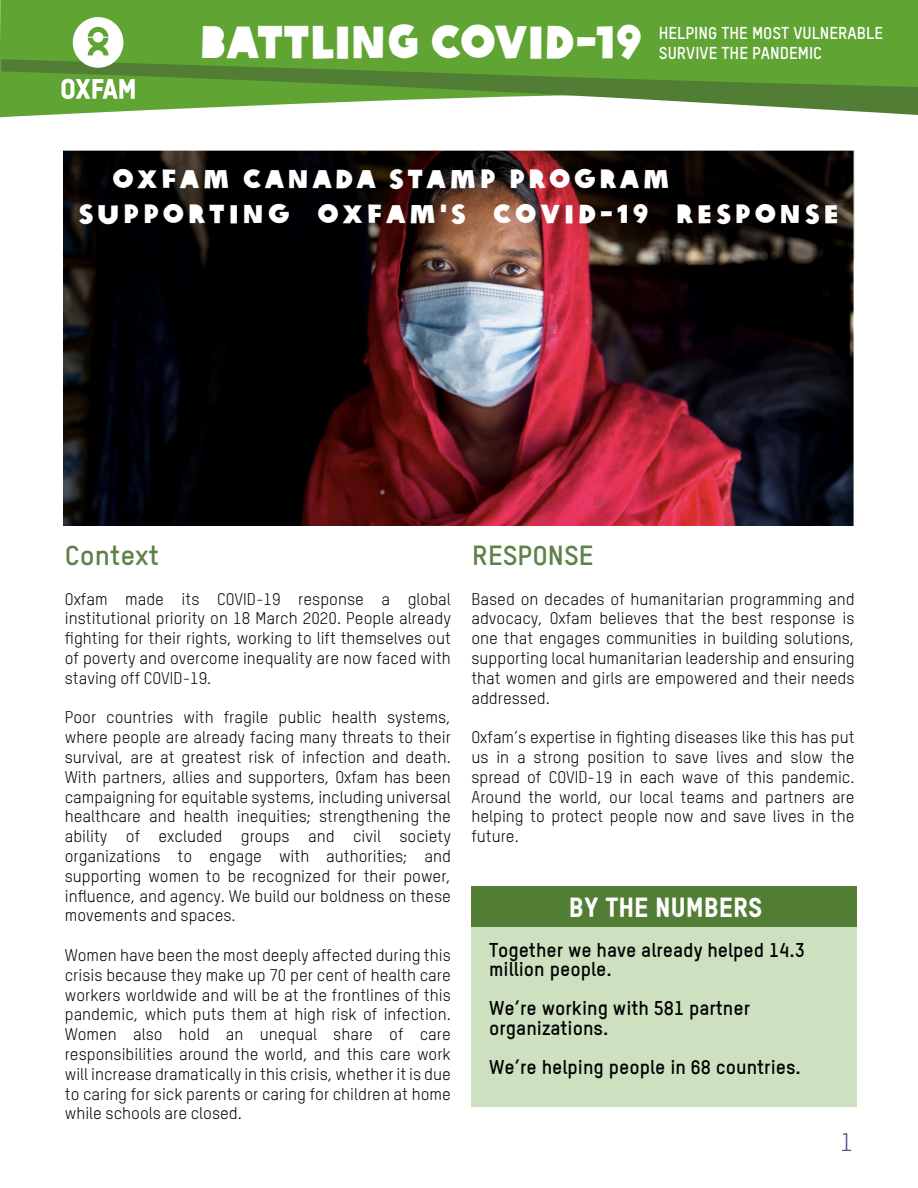
<style>
.page{position:relative;width:918px;height:1188px;background:#fff}
.page>*{position:absolute;margin:0;border:0;box-sizing:border-box;transform-origin:0 0}
.t1{font:44.85px "Oxfam Headline";color:#fff}
.t2{font:700 27px "Oxfam TSTARPRO";color:#5d8146;scale:1.05 1}
.t3{font:27px "Oxfam TSTARPRO Headline";color:#fff}
.t4{font:25.5px/35.4px "Oxfam Global Headline";letter-spacing:.145em;color:#fff;scale:1.05 1}
.t5{font:25.2px "Oxfam TSTARPRO";color:#5c498c}
.t6{font:700 19.5px/19.5px "Oxfam TSTARPRO";color:#000}
.t7{font:700 16.8px "Oxfam TSTARPRO";color:#fff}
.t8{font:16.5px/19.8px "Oxfam TSTARPRO";color:#000;text-align:justify}
</style>
<div class="page">
<div style="left:471px;top:921px;width:386px;height:186px;background:#cde1c0"></div>
<div style="left:0;top:0;width:918px;height:117px;background:#60a434"></div>
<svg style="left:1px;top:57px;width:917px;height:58px;fill:#60a434"></svg>
<svg style="left:73px;top:17px;width:50px;height:51px"></svg>
<svg style="left:61px;top:79px;width:74px;height:20px"></svg>
<img style="left:63px;top:151px;width:792px;height:374px">
<div style="left:471px;top:886px;width:386px;height:41px;background:#517d35"></div>
<h1 class="t1" style="left:200px;top:25px;width:444px">BATTLING COVID-19</h1>
<p class="t7" style="left:659px;top:26px;width:226px">HELPING THE MOST VULNERABLE</p>
<p class="t7" style="left:659px;top:46px;width:165px">SURVIVE THE PANDEMIC</p>
<h3 class="t4" style="left:79px;top:164px;width:725px;text-indent:34px">OXFAM CANADA STAMP PROGRAM<br>SUPPORTING OXFAM'S COVID-19 RESPONSE</h3>
<h2 class="t2" style="left:65px;top:544px;width:91px">Context</h2>
<p class="t8" style="left:65px;top:590px;width:388px">Oxfam made its COVID-19 response a global institutional priority on 18 March 2020. People already fighting for their rights, working to lift themselves out of poverty and overcome inequality are now faced with staving off COVID-19.</p>
<p class="t8" style="left:65px;top:709px;width:388px">Poor countries with fragile public health systems, where people are already facing many threats to their survival, are at greatest risk of infection and death.<br>With partners, allies and supporters, Oxfam has been campaigning for equitable systems, including universal healthcare and health inequities; strengthening the ability of excluded groups and civil society organizations to engage with authorities; and supporting women to be recognized for their power, influence, and agency. We build our boldness on these movements and spaces.</p>
<p class="t8" style="left:65px;top:947px;width:388px">Women have been the most deeply affected during this crisis because they make up 70 per cent of health care workers worldwide and will be at the frontlines of this pandemic, which puts them at high risk of infection.<br>Women also hold an unequal share of care responsibilities around the world, and this care work will increase dramatically in this crisis, whether it is due to caring for sick parents or caring for children at home while schools are closed.</p>
<h2 class="t2" style="left:472px;top:544px;width:117px">RESPONSE</h2>
<p class="t8" style="left:471px;top:590px;width:385px">Based on decades of humanitarian programming and advocacy, Oxfam believes that the best response is one that engages communities in building solutions, supporting local humanitarian leadership and ensuring that women and girls are empowered and their needs addressed.</p>
<p class="t8" style="left:471px;top:729px;width:385px">Oxfam’s expertise in fighting diseases like this has put us in a strong position to save lives and slow the spread of COVID-19 in each wave of this pandemic.<br>Around the world, our local teams and partners are helping to protect people now and save lives in the future.</p>
<h2 class="t3" style="left:569px;top:896px;width:195px">BY THE NUMBERS</h2>
<p class="t6" style="left:489px;top:942px;width:317px">Together we have already helped 14.3 million people.</p>
<p class="t6" style="left:489px;top:1000px;width:262px">We’re working with 581 partner organizations.</p>
<p class="t6" style="left:489px;top:1059px;width:313px">We’re helping people in 68 countries.</p>
<h3 class="t5" style="left:840px;top:1132px;width:15px">1</h3>
</div>
